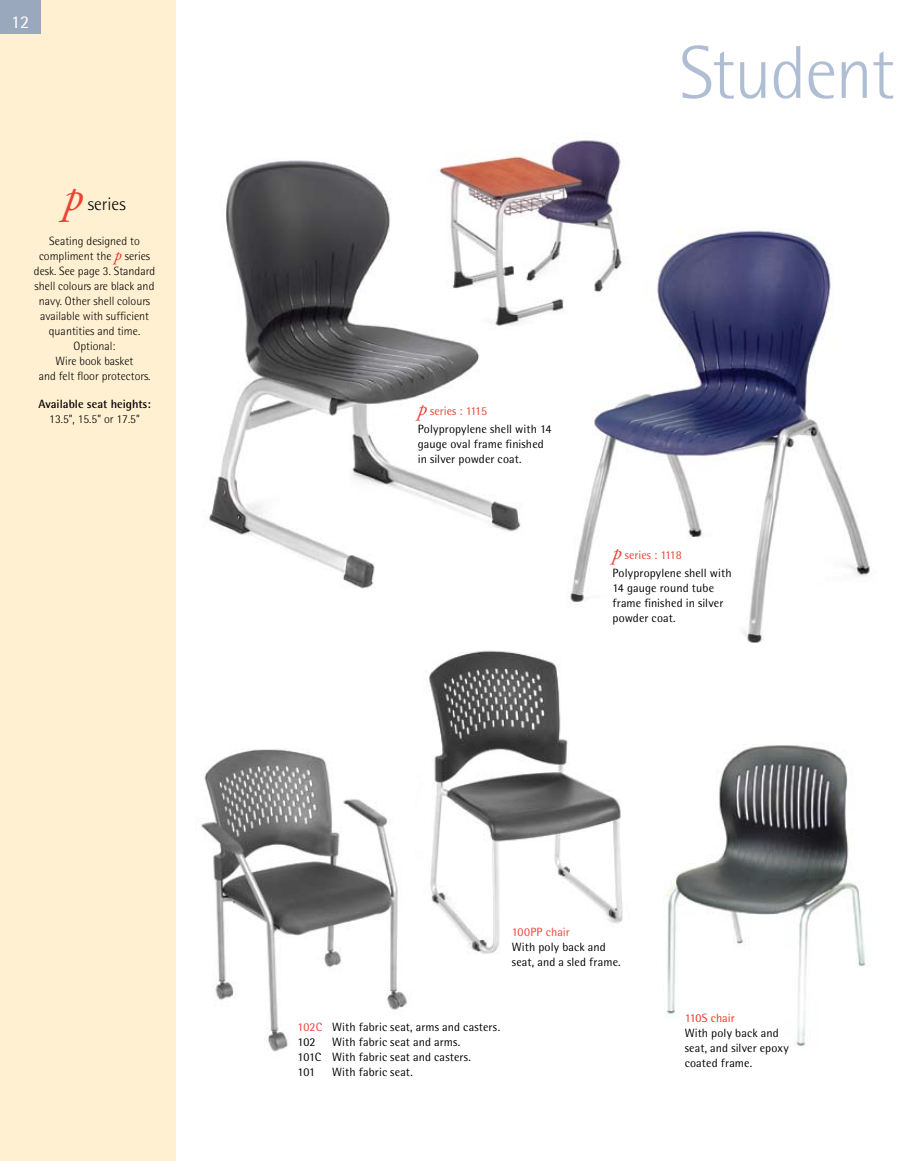
<style>
.page{position:relative;width:905px;height:1161px;background:#fff}
.page>*{position:absolute;margin:0;border:0;box-sizing:border-box;transform-origin:0 0}
.t1{font:300 75px "Rotis Semi Sans";letter-spacing:-.025em;color:#afbed3}
.t2{font:italic 45px "Adobe Garamond Pro";color:#ef4135}
.t3{font:300 18px "Rotis Semi Sans";color:#000}
.t4{font:18px "Rotis Semi Sans";color:#fff}
.t5{font:12px/15px "Rotis Semi Sans";letter-spacing:.01em;color:#000}
.t6{font:300 12px/15px "Rotis Semi Sans";color:#000;text-align:center}
.t7{font:700 12px "Rotis Semi Sans";color:#000}
.t8{font:12px "Rotis Semi Sans";letter-spacing:.01em;color:#ef4135}
.t9{font:12px "Rotis Semi Sans";color:#ee3224}
.s1{font-family:"Adobe Garamond Pro";font-weight:400;font-style:italic;font-size:16.5px;color:#ee3224}
.s2{font-family:"Adobe Garamond Pro";font-style:italic;font-size:21px;color:#ef4135}
.s3{color:#ef4135}
</style>
<div class="page">
<div style="left:0;top:0;width:176px;height:1161px;background:#fff0d2"></div>
<div style="left:0;top:0;width:40px;height:34px;background:#9aa8bd"></div>
<img style="left:505px;top:133px;width:116px;height:80px">
<img style="left:209px;top:158px;width:334px;height:431px">
<img style="left:523px;top:213px;width:347px;height:430px">
<img style="left:666px;top:745px;width:200px;height:302px">
<img style="left:201px;top:749px;width:207px;height:303px">
<img style="left:429px;top:650px;width:194px;height:304px">
<h3 class="t4" style="left:11px;top:11px;width:20px">12</h3>
<h2 class="t2" style="left:63px;top:169px;width:22px">p</h2>
<h3 class="t3" style="left:88px;top:193px;width:39px">series</h3>
<p class="t6" style="left:34px;top:233px;width:123px">Seating designed to compliment the <span class="s1">p</span> series desk. See page 3. Standard shell colours are black and navy. Other shell colours available with sufficient quantities and time.<br>Optional:<br>Wire book basket<br>and felt floor protectors.</p>
<p class="t7" style="left:38px;top:397px;width:114px">Available seat heights:</p>
<p class="t6" style="left:49px;top:412px;width:92px">13.5”, 15.5” or 17.5”</p>
<p class="t5" style="left:418px;top:402px;width:135px;line-height:18.3px"><span class="s2">p</span> <span class="s3">series : 1115<br></span>Polypropylene shell with 14</p>
<p class="t5" style="left:418px;top:437px;width:128px">gauge oval frame finished in silver powder coat.</p>
<h1 class="t1" style="left:679px;top:30px;width:217px">Student</h1>
<p class="t5" style="left:612px;top:546px;width:121px;line-height:18.3px"><span class="s2">p</span> <span class="s3">series : 1118<br></span>Polypropylene shell with</p>
<p class="t5" style="left:612px;top:581px;width:112px">14 gauge round tube frame finished in silver powder coat.</p>
<p class="t8" style="left:512px;top:925px;width:59px">100PP chair</p>
<p class="t5" style="left:512px;top:939px;width:110px">With poly back and seat, and a sled frame.</p>
<p class="t5" style="left:297px;top:1019px;width:204px"><span class="s3">102C</span> With fabric seat, arms and casters.<br>102</p>
<p class="t5" style="left:297px;top:1034px;width:175px;text-indent:34px">With fabric seat and arms.<br>101C With fabric seat and casters.<br>101</p>
<p class="t5" style="left:332px;top:1064px;width:82px">With fabric seat.</p>
<p class="t9" style="left:684px;top:1011px;width:52px">110S chair</p>
<p class="t5" style="left:684px;top:1025px;width:106px">With poly back and seat, and silver epoxy coated frame.</p>
</div>
